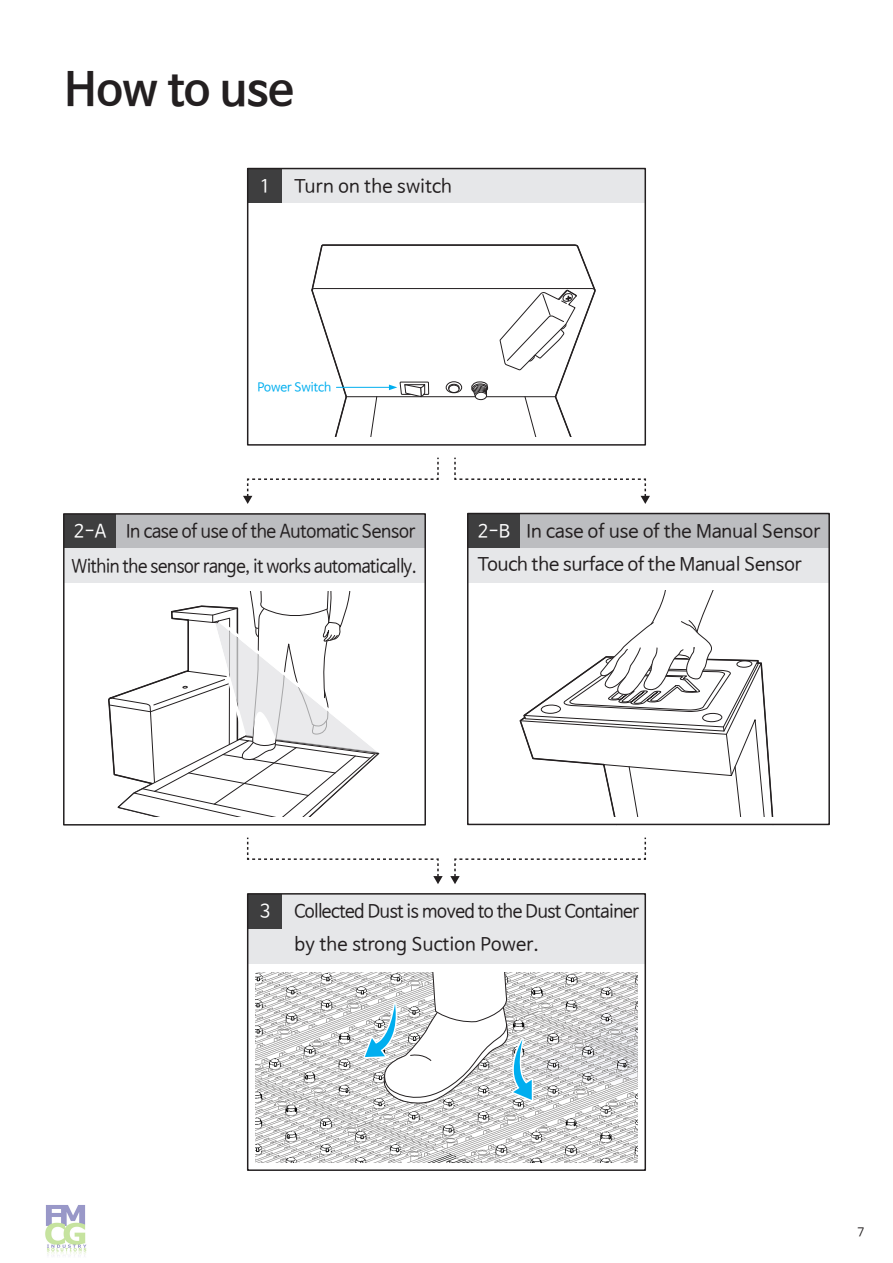
<style>
.page{position:relative;width:893px;height:1263px;background:#fff}
.page>*{position:absolute;margin:0;border:0;box-sizing:border-box;transform-origin:0 0}
.t1{font:700 45px "Nanum Barun Gothic";color:#231f20}
.t2{font:18px/34.7px "Nanum Barun Gothic";letter-spacing:-.01em;color:#231f20;scale:.95 1}
.t3{font:18px/33.8px "Nanum Barun Gothic";letter-spacing:-.01em;color:#231f20}
.t4{font:18px "Nanum Barun Gothic";letter-spacing:.02em;color:#231f20}
.t5{font:18px "Nanum Barun Gothic";color:#fff}
.t6{font:12px "Nanum Barun Gothic";color:#00aeef}
.t7{font:12px "Nanum Barun Gothic";color:#231f20}
.s1{color:#fff}
</style>
<div class="page">
<svg style="left:311px;top:245px;width:285px;height:192px"></svg>
<hr style="left:336px;top:387px;width:53px;height:1px;background:#00aeef">
<div style="left:248px;top:169px;width:34px;height:34px;background:#3e3e3f"></div>
<div style="left:282px;top:169px;width:363px;height:34px;background:#e6e7e9"></div>
<div style="left:247px;top:168px;width:399px;height:278px;border:2px solid #231f20"></div>
<svg style="left:108px;top:591px;width:272px;height:226px"></svg>
<div style="left:64px;top:514px;width:53px;height:34px;background:#3e3e3f"></div>
<div style="left:117px;top:514px;width:308px;height:34px;background:#bcbdc0"></div>
<div style="left:64px;top:548px;width:361px;height:35px;background:#e6e7e9"></div>
<div style="left:63px;top:513px;width:363px;height:312px;border:2px solid #231f20"></div>
<svg style="left:518px;top:590px;width:257px;height:236px"></svg>
<div style="left:468px;top:817px;width:361px;height:7px;background:#fff"></div>
<div style="left:468px;top:513px;width:53px;height:35px;background:#3e3e3f"></div>
<div style="left:521px;top:513px;width:308px;height:35px;background:#bcbdc0"></div>
<div style="left:468px;top:548px;width:361px;height:35px;background:#e6e7e9"></div>
<div style="left:467px;top:513px;width:363px;height:312px;border:2px solid #231f20"></div>
<img style="left:255px;top:972px;width:383px;height:191px">
<div style="left:248px;top:894px;width:397px;height:70px;background:#e6e7e9"></div>
<div style="left:248px;top:894px;width:34px;height:34px;background:#3e3e3f"></div>
<div style="left:247px;top:893px;width:399px;height:278px;border:2px solid #231f20"></div>
<svg style="left:363px;top:972px;width:170px;height:136px"></svg>
<svg style="left:243px;top:458px;width:196px;height:46px"></svg>
<svg style="left:246px;top:838px;width:197px;height:46px"></svg>
<svg style="left:450px;top:838px;width:196px;height:46px"></svg>
<svg style="left:454px;top:458px;width:196px;height:46px"></svg>
<img style="left:45px;top:1205px;width:42px;height:51px">
<h1 class="t1" style="left:65px;top:67px;width:230px">How to use</h1>
<p class="t5" style="left:260px;top:177px;width:12px">1</p>
<p class="t4" style="left:295px;top:177px;width:159px">Turn on the switch</p>
<p class="t6" style="left:257px;top:381px;width:75px">Power Switch</p>
<p class="t2" style="left:71px;top:515px;width:365px"><span class="s1">2-A</span> In case of use of the Automatic Sensor<br>Within the sensor range, it works automatically.</p>
<p class="t3" style="left:478px;top:515px;width:344px"><span class="s1">2-B</span> In case of use of the Manual Sensor<br>Touch the surface of the Manual Sensor</p>
<p class="t5" style="left:260px;top:902px;width:12px">3</p>
<p class="t2" style="left:295px;top:895px;width:364px;line-height:33px">Collected Dust is moved to the Dust Container by the strong Suction Power.</p>
<p class="t7" style="left:857px;top:1226px;width:8px">7</p>
</div>
